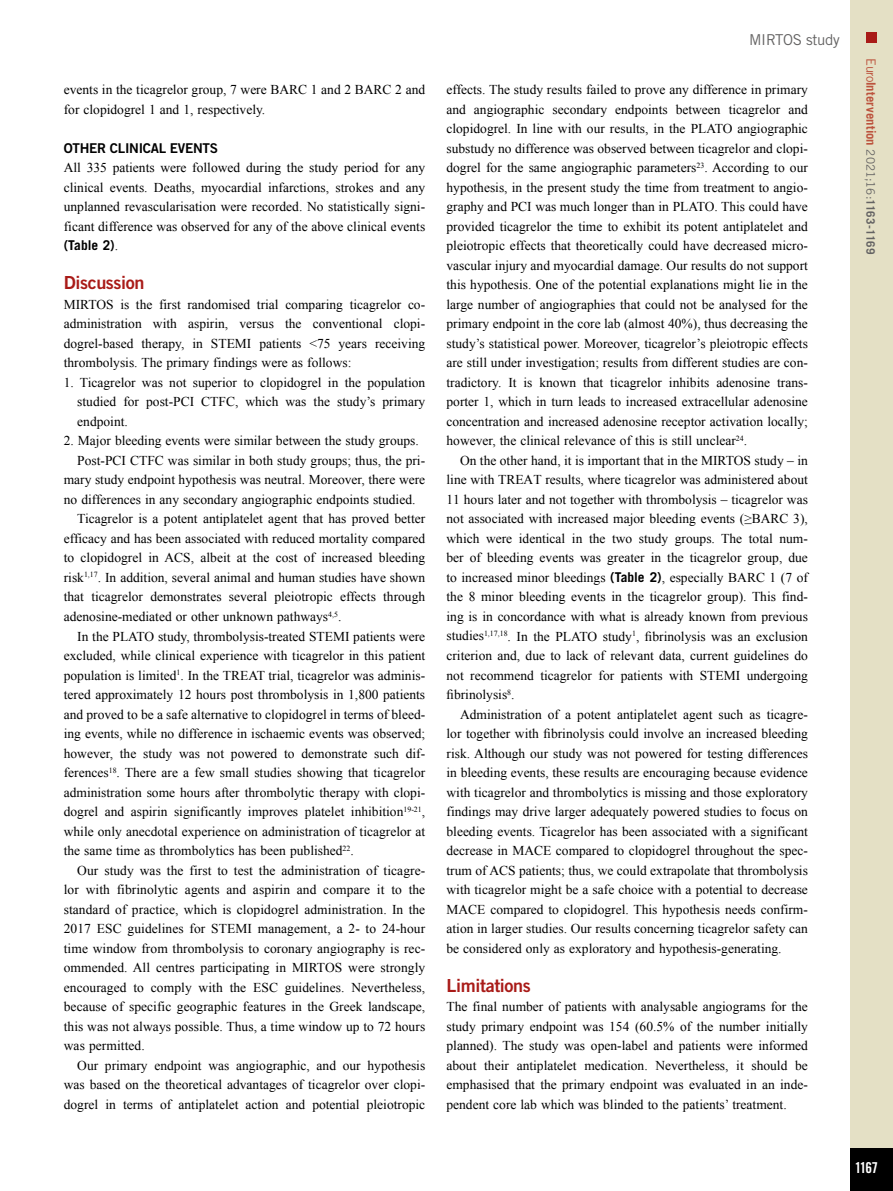
<style>
.page{position:relative;width:893px;height:1191px;background:#fff}
.page>*{position:absolute;margin:0;border:0;box-sizing:border-box;transform-origin:0 0}
.t1{font:18px "Trade Gothic LT Std Bd 2";letter-spacing:-.02em;color:#a91b18}
.t2{font:15px "Trade Gothic LT Std";letter-spacing:-.02em;color:#646363}
.t3{font:15px "Trade Gothic LT Std Bd Cn 20";color:#fff}
.t4{font:13.5px/19.5px "Times New Roman";color:#000;text-align:justify}
.t5{font:13.5px "Trade Gothic LT Std Bd 2";letter-spacing:-.02em;color:#000}
.t6{font:700 13.5px "Trade Gothic LT Std";color:#000}
.t7{font:700 12.75px "Trade Gothic LT Std";letter-spacing:.005em;color:#bc533d}
.s1{font-family:"Times New Roman";font-weight:400}
.s2{font-family:"Trade Gothic LT Std";font-weight:700}
.s3{font-weight:400}
.s4{font-weight:400;font-size:11.7px;color:#646363}
.s5{font-size:11.7px;color:#646363}
</style>
<div class="page">
<div style="left:850px;top:0;width:43px;height:1191px;background:#e4e0c5"></div>
<div style="left:850px;top:1148px;width:43px;height:43px;background:#000"></div>
<div style="left:866px;top:32px;width:11px;height:10px;background:#a91b18"></div>
<p class="t4" style="left:64px;top:80px;width:363px">events in the ticagrelor group, 7 were BARC 1 and 2 BARC 2 and for clopidogrel 1 and 1, respectively.</p>
<p class="t5" style="left:64px;top:140px;width:156px">OTHER CLINICAL EVENTS</p>
<p class="t4" style="left:64px;top:158px;width:363px">All 335 patients were followed during the study period for any clinical events. Deaths, myocardial infarctions, strokes and any unplanned revascularisation were recorded. No statistically signi&shy;ficant difference was observed for any of the above clinical events</p>
<p class="t6" style="left:64px;top:237px;width:56px">(Table 2)<span class="s1">.</span></p>
<h1 class="t1" style="left:64px;top:272px;width:82px">Discussion</h1>
<p class="t4" style="left:64px;top:294px;width:363px">MIRTOS is the first randomised trial comparing ticagrelor co&shy;administration with aspirin, versus the conventional clopi&shy;dogrel-based therapy, in STEMI patients &lt;75 years receiving thrombolysis. The primary findings were as follows:</p>
<p class="t4" style="left:77px;top:372px;width:349px;text-indent:-14px">1. Ticagrelor was not superior to clopidogrel in the population studied for post-PCI CTFC, which was the study’s primary endpoint.</p>
<p class="t4" style="left:64px;top:431px;width:357px">2. Major bleeding events were similar between the study groups.</p>
<p class="t4" style="left:77px;top:450px;width:349px">Post-PCI CTFC was similar in both study groups; thus, the pri-</p>
<p class="t4" style="left:64px;top:470px;width:363px">mary study endpoint hypothesis was neutral. Moreover, there were</p>
<p class="t4" style="left:64px;top:489px;width:353px">no differences in any secondary angiographic endpoints studied.</p>
<p class="t4" style="left:77px;top:509px;width:349px">Ticagrelor is a potent antiplatelet agent that has proved better</p>
<p class="t4" style="left:64px;top:528px;width:363px">efficacy and has been associated with reduced mortality compared</p>
<p class="t4" style="left:64px;top:548px;width:363px">to clopidogrel in ACS, albeit at the cost of increased bleeding</p>
<p class="t4" style="left:64px;top:567px;width:363px">risk<sup>1,17</sup>. In addition, several animal and human studies have shown</p>
<p class="t4" style="left:64px;top:587px;width:363px">that ticagrelor demonstrates several pleiotropic effects through</p>
<p class="t4" style="left:64px;top:606px;width:279px">adenosine-mediated or other unknown pathways<sup>4,5</sup>.</p>
<p class="t4" style="left:77px;top:626px;width:349px">In the PLATO study, thrombolysis-treated STEMI patients were</p>
<p class="t4" style="left:64px;top:645px;width:363px">excluded, while clinical experience with ticagrelor in this patient</p>
<p class="t4" style="left:64px;top:665px;width:363px">population is limited<sup>1</sup>. In the TREAT trial, ticagrelor was adminis-</p>
<p class="t4" style="left:64px;top:684px;width:363px">tered approximately 12 hours post thrombolysis in 1,800 patients</p>
<p class="t4" style="left:64px;top:704px;width:363px">and proved to be a safe alternative to clopidogrel in terms of bleed-</p>
<p class="t4" style="left:64px;top:723px;width:363px">ing events, while no difference in ischaemic events was observed;</p>
<p class="t4" style="left:64px;top:743px;width:363px">however, the study was not powered to demonstrate such dif-</p>
<p class="t4" style="left:64px;top:762px;width:363px">ferences<sup>18</sup>. There are a few small studies showing that ticagrelor</p>
<p class="t4" style="left:64px;top:782px;width:363px">administration some hours after thrombolytic therapy with clopi-</p>
<p class="t4" style="left:64px;top:801px;width:363px">dogrel and aspirin significantly improves platelet inhibition<sup>19-21</sup>,</p>
<p class="t4" style="left:64px;top:821px;width:363px">while only anecdotal experience on administration of ticagrelor at</p>
<p class="t4" style="left:64px;top:840px;width:292px">the same time as thrombolytics has been published<sup>22</sup>.</p>
<p class="t4" style="left:77px;top:860px;width:349px">Our study was the first to test the administration of ticagre-</p>
<p class="t4" style="left:64px;top:879px;width:363px">lor with fibrinolytic agents and aspirin and compare it to the</p>
<p class="t4" style="left:64px;top:899px;width:363px">standard of practice, which is clopidogrel administration. In the</p>
<p class="t4" style="left:64px;top:918px;width:363px">2017 ESC guidelines for STEMI management, a 2- to 24-hour</p>
<p class="t4" style="left:64px;top:938px;width:363px">time window from thrombolysis to coronary angiography is rec-</p>
<p class="t4" style="left:64px;top:957px;width:363px">ommended. All centres participating in MIRTOS were strongly</p>
<p class="t4" style="left:64px;top:977px;width:363px">encouraged to comply with the ESC guidelines. Nevertheless,</p>
<p class="t4" style="left:64px;top:996px;width:363px">because of specific geographic features in the Greek landscape,</p>
<p class="t4" style="left:64px;top:1016px;width:363px">this was not always possible. Thus, a time window up to 72 hours</p>
<p class="t4" style="left:64px;top:1035px;width:83px">was permitted.</p>
<p class="t4" style="left:77px;top:1055px;width:349px">Our primary endpoint was angiographic, and our hypothesis</p>
<p class="t4" style="left:64px;top:1074px;width:363px">was based on the theoretical advantages of ticagrelor over clopi-</p>
<p class="t4" style="left:64px;top:1094px;width:363px">dogrel in terms of antiplatelet action and potential pleiotropic</p>
<p class="t2" style="left:749px;top:30px;width:92px">MIRTOS study</p>
<p class="t4" style="left:446px;top:80px;width:363px">effects. The study results failed to prove any difference in primary and angiographic secondary endpoints between ticagrelor and clopidogrel. In line with our results, in the PLATO angiographic substudy no difference was observed between ticagrelor and clopi&shy;dogrel for the same angiographic parameters<sup>23</sup>. According to our hypothesis, in the present study the time from treatment to angio&shy;graphy and PCI was much longer than in PLATO. This could have provided ticagrelor the time to exhibit its potent antiplatelet and pleiotropic effects that theoretically could have decreased micro&shy;vascular injury and myocardial damage. Our results do not support this hypothesis. One of the potential explanations might lie in the large number of angiographies that could not be analysed for the primary endpoint in the core lab (almost 40%), thus decreasing the study’s statistical power. Moreover, ticagrelor’s pleiotropic effects are still under investigation; results from different studies are con&shy;tradictory. It is known that ticagrelor inhibits adenosine trans&shy;porter 1, which in turn leads to increased extracellular adenosine concentration and increased adenosine receptor activation locally; however, the clinical relevance of this is still unclear<sup>24</sup>.</p>
<p class="t4" style="left:446px;top:450px;width:363px;text-indent:14px">On the other hand, it is important that in the MIRTOS study – in line with TREAT results, where ticagrelor was administered about 11 hours later and not together with thrombolysis – ticagrelor was not associated with increased major bleeding events (≥BARC 3), which were identical in the two study groups. The total num&shy;ber of bleeding events was greater in the ticagrelor group, due to increased minor bleedings <span class="s2">(Table 2)</span>, especially BARC 1 (7 of the 8 minor bleeding events in the ticagrelor group). This find&shy;ing is in concordance with what is already known from previous studies<sup>1,17,18</sup>. In the PLATO study<sup>1</sup>, fibrinolysis was an exclusion criterion and, due to lack of relevant data, current guidelines do not recommend ticagrelor for patients with STEMI undergoing fibrinolysis<sup>8</sup>.</p>
<p class="t4" style="left:446px;top:704px;width:363px;text-indent:14px">Administration of a potent antiplatelet agent such as ticagre&shy;lor together with fibrinolysis could involve an increased bleeding risk. Although our study was not powered for testing differences in bleeding events, these results are encouraging because evidence with ticagrelor and thrombolytics is missing and those exploratory findings may drive larger adequately powered studies to focus on bleeding events. Ticagrelor has been associated with a significant decrease in MACE compared to clopidogrel throughout the spec&shy;trum of ACS patients; thus, we could extrapolate that thrombolysis with ticagrelor might be a safe choice with a potential to decrease MACE compared to clopidogrel. This hypothesis needs confirm&shy;ation in larger studies. Our results concerning ticagrelor safety can be considered only as exploratory and hypothesis-generating.</p>
<h1 class="t1" style="left:446px;top:974px;width:86px">Limitations</h1>
<p class="t4" style="left:446px;top:996px;width:363px">The final number of patients with analysable angiograms for the study primary endpoint was 154 (60.5% of the number initially planned). The study was open-label and patients were informed about their antiplatelet medication. Nevertheless, it should be emphasised that the primary endpoint was evaluated in an inde&shy;pendent core lab which was blinded to the patients’ treatment.</p>
<p class="t7" style="left:879px;top:58px;width:197px;rotate:90deg"><span class="s3">Euro</span>Intervention <span class="s4">2021;16:</span><span class="s5">1163-1169</span></p>
<p class="t3" style="left:855px;top:1158px;width:25px">1167</p>
</div>
